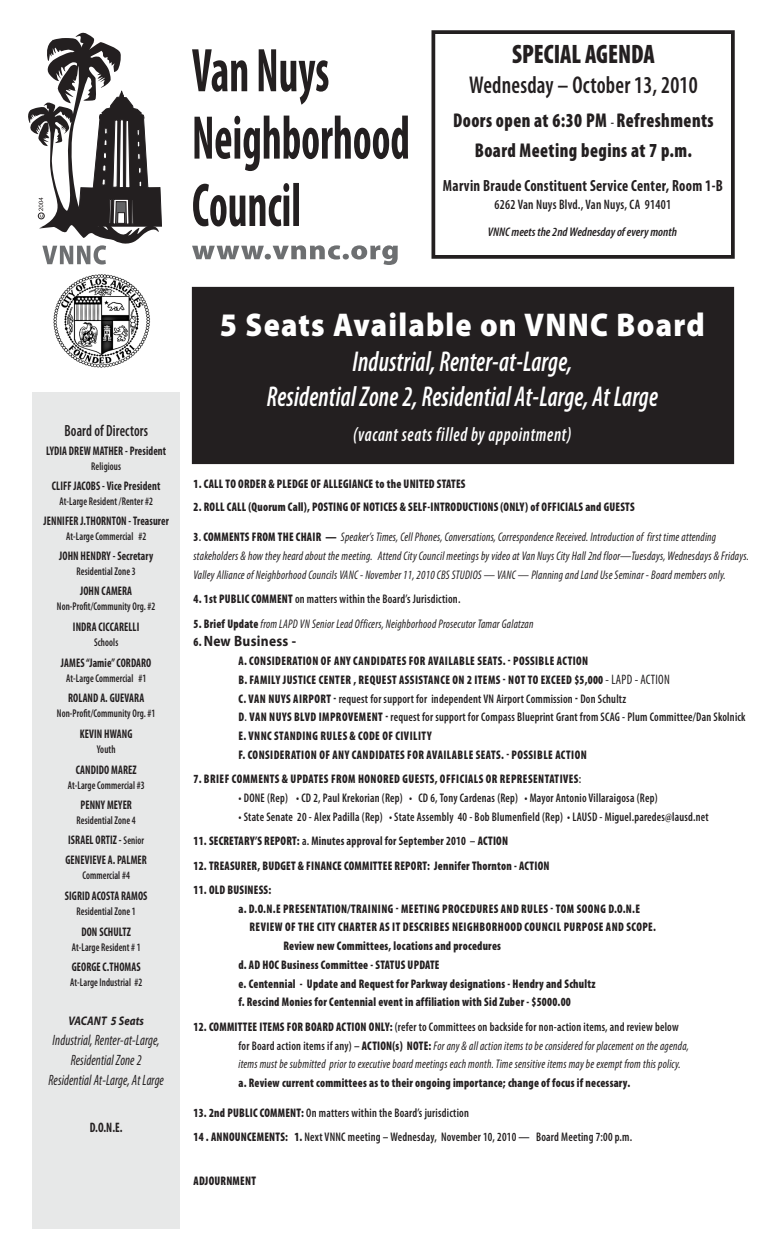
<style>
.page{position:relative;width:765px;height:1260px;background:#fff}
.page>*{position:absolute;margin:0;border:0;box-sizing:border-box;transform-origin:0 0}
.t1{font:900 33px "Myriad Pro";letter-spacing:.04em;color:#fff;scale:.91 1}
.t2{font:italic 600 condensed 28.75px/35px "Myriad Pro";letter-spacing:.01em;color:#fff;text-align:center;scale:.85 1}
.t3{font:900 condensed 26.75px "Myriad Pro";color:#231f20;scale:.91 1}
.t4{font:600 condensed 24.38px "Myriad Pro";letter-spacing:.01em;color:#231f20;scale:.9 1}
.t5{font:900 condensed 20px/30px "Myriad Pro";letter-spacing:.025em;color:#231f20;text-align:center;scale:.9 1}
.t6{font:italic 600 condensed 20px "Myriad Pro";letter-spacing:.04em;color:#fff;scale:.85 1}
.t7{font:700 condensed 16.25px "Myriad Pro";letter-spacing:.02em;color:#231f20;scale:.9 1}
.t8{font:600 condensed 16.25px "Myriad Pro";letter-spacing:.01em;color:#231f20;scale:.85 1}
.t9{font:italic condensed 15px/20px "Myriad Pro";letter-spacing:.01em;color:#231f20;text-align:center;scale:.85 1}
.t10{font:700 15px "Myriad Pro";letter-spacing:.02em;color:#231f20;scale:.9 1}
.t11{font:600 condensed 13.75px "Myriad Pro";letter-spacing:.02em;color:#231f20;scale:.9 1}
.t12{font:700 condensed 13.75px "Myriad Pro";color:#231f20;scale:.85 1}
.t13{font:italic condensed 12.5px/18.8px "Myriad Pro";letter-spacing:.02em;color:#231f20;scale:.9 1}
.t14{font:900 condensed 12.5px/18.8px "Myriad Pro";letter-spacing:.04em;color:#231f20;scale:.9 1}
.t15{font:900 condensed 12.5px/18.8px "Myriad Pro";letter-spacing:.02em;color:#231f20;scale:.9 1}
.t16{font:600 condensed 12.5px "Myriad Pro";letter-spacing:.02em;color:#231f20;scale:.9 1}
.t17{font:700 condensed 12.5px "Myriad Pro";letter-spacing:.01em;color:#231f20;scale:.85 1}
.t18{font:700 condensed 12.5px "Myriad Pro";letter-spacing:.01em;color:#231f20;scale:.9 1}
.t19{font:italic 600 condensed 12.5px "Myriad Pro";color:#231f20}
.t20{font:italic 700 12.5px "Myriad Pro";letter-spacing:.01em;color:#231f20;scale:.85 1}
.t21{font:600 condensed 11.25px "Myriad Pro";letter-spacing:.01em;color:#231f20;scale:.85 1}
.s1{font-weight:600;font-size:13.75px}
.s2{font-weight:600;font-size:11.25px}
.s3{font-weight:900;font-style:normal}
.s4{font-weight:600;font-style:normal}
.s5{font-weight:900}
.s6{font-weight:900;font-stretch:condensed;font-size:12.5px}
.s7{font-weight:400;font-size:13.75px}
.s8{font-weight:600}
</style>
<div class="page">
<div style="left:32px;top:392px;width:148px;height:836px;background:#e7e8e8"></div>
<div style="left:432px;top:30px;width:303px;height:229px;border:4px solid #231f20"></div>
<img style="left:53px;top:274px;width:97px;height:94px">
<svg style="left:192px;top:49px;width:136px;height:56px"></svg>
<svg style="left:194px;top:116px;width:214px;height:55px"></svg>
<svg style="left:193px;top:183px;width:106px;height:43px"></svg>
<svg style="left:192px;top:245px;width:206px;height:20px"></svg>
<div style="left:192px;top:288px;width:541px;height:175px;background:#231f20"></div>
<div style="left:192px;top:287px;width:542px;height:177px;border:1px solid #231f20"></div>
<svg style="left:28px;top:32px;width:134px;height:233px"></svg>
<div style="left:38px;top:213px;width:7px;height:6px;border:1px solid #231f20;border-radius:50%"></div>
<p class="t3" style="left:512px;top:39px;width:158px">SPECIAL AGENDA</p>
<p class="t4" style="left:469px;top:71px;width:255px">Wednesday – October 13, 2010</p>
<p class="t5" style="left:453px;top:105px;width:291px">Doors open at 6:30 PM <span class="s1">-</span> Refreshments<br>Board Meeting begins at 7 p.m.</p>
<p class="t7" style="left:443px;top:176px;width:313px">Marvin Braude Constituent Service Center, Room 1-B</p>
<p class="t11" style="left:495px;top:197px;width:198px">6262 Van Nuys Blvd., Van Nuys, CA 91401</p>
<p class="t19" style="left:488px;top:225px;width:191px">VNNC meets the 2nd Wednesday of every month</p>
<p class="t8" style="left:64px;top:421px;width:100px">Board of Directors</p>
<p class="t17" style="left:46px;top:443px;width:143px">LYDIA DREW MATHER - President</p>
<p class="t21" style="left:91px;top:460px;width:36px">Religious</p>
<p class="t17" style="left:52px;top:478px;width:129px">CLIFF JACOBS - Vice President</p>
<p class="t21" style="left:59px;top:495px;width:111px">At-Large Resident /Renter #2</p>
<p class="t17" style="left:44px;top:513px;width:149px">JENNIFER J.THORNTON - Treasurer</p>
<p class="t21" style="left:66px;top:530px;width:96px">At-Large Commercial #2</p>
<p class="t17" style="left:59px;top:548px;width:112px">JOHN HENDRY - Secretary</p>
<p class="t21" style="left:77px;top:565px;width:71px">Residential Zone 3</p>
<p class="t17" style="left:80px;top:583px;width:63px">JOHN CAMERA</p>
<p class="t21" style="left:57px;top:601px;width:117px">Non-Profit/Community Org. #2</p>
<p class="t17" style="left:73px;top:619px;width:80px">INDRA CICCARELLI</p>
<p class="t21" style="left:94px;top:636px;width:30px">Schools</p>
<p class="t17" style="left:61px;top:655px;width:108px">JAMES “Jamie” CORDARO</p>
<p class="t21" style="left:66px;top:672px;width:96px">At-Large Commercial #1</p>
<p class="t17" style="left:68px;top:690px;width:91px">ROLAND A. GUEVARA</p>
<p class="t21" style="left:57px;top:707px;width:117px">Non-Profit/Community Org. #1</p>
<p class="t17" style="left:80px;top:726px;width:63px">KEVIN HWANG</p>
<p class="t21" style="left:97px;top:743px;width:23px">Youth</p>
<p class="t17" style="left:76px;top:762px;width:73px">CANDIDO MAREZ</p>
<p class="t21" style="left:68px;top:779px;width:92px">At-Large Commercial #3</p>
<p class="t17" style="left:80px;top:797px;width:62px">PENNY MEYER</p>
<p class="t21" style="left:77px;top:814px;width:71px">Residential Zone 4</p>
<p class="t17" style="left:68px;top:832px;width:91px">ISRAEL ORTIZ - <span class="s2">Senior</span></p>
<p class="t17" style="left:65px;top:852px;width:97px">GENEVIEVE A. PALMER</p>
<p class="t21" style="left:82px;top:869px;width:57px">Commercial #4</p>
<p class="t17" style="left:65px;top:888px;width:99px">SIGRID ACOSTA RAMOS</p>
<p class="t21" style="left:77px;top:905px;width:71px">Residential Zone 1</p>
<p class="t17" style="left:81px;top:924px;width:60px">DON SCHULTZ</p>
<p class="t21" style="left:72px;top:941px;width:83px">At-Large Resident # 1</p>
<p class="t17" style="left:72px;top:959px;width:83px">GEORGE C.THOMAS</p>
<p class="t21" style="left:70px;top:976px;width:86px">At-Large Industrial #2</p>
<p class="t20" style="left:68px;top:1013px;width:91px">VACANT 5 Seats</p>
<p class="t9" style="left:53px;top:1030px;width:127px">Industrial, Renter-at-Large,<br>Residential Zone 2</p>
<p class="t9" style="left:48px;top:1070px;width:137px">Residential At-Large, At Large</p>
<p class="t12" style="left:90px;top:1119px;width:40px">D.O.N.E.</p>
<p class="t1" style="left:220px;top:306px;width:534px">5 Seats Available on VNNC Board</p>
<p class="t2" style="left:267px;top:345px;width:462px">Industrial, Renter-at-Large,<br>Residential Zone 2, Residential At-Large, At Large</p>
<p class="t6" style="left:353px;top:424px;width:258px">(vacant seats filled by appointment)</p>
<p class="t15" style="left:194px;top:475px;width:304px">1. CALL TO ORDER &amp; PLEDGE OF ALLEGIANCE to the UNITED STATES</p>
<p class="t15" style="left:194px;top:498px;width:492px">2. ROLL CALL (Quorum Call), POSTING OF NOTICES &amp; SELF-INTRODUCTIONS (ONLY) of OFFICIALS and GUESTS</p>
<p class="t13" style="left:194px;top:528px;width:619px"><span class="s3">3</span><span class="s4">.</span> <span class="s3">COMMENTS FROM THE CHAIR —</span> Speaker’s Times, Cell Phones, Conversations, Correspondence Received. Introduction of first time attending stakeholders &amp; how they heard about the meeting. Attend City Council meetings by video at Van Nuys City Hall 2nd floor—Tuesdays, Wednesdays &amp; Fridays.<br>Valley Alliance of Neighborhood Councils VANC - November 11, 2010 CBS STUDIOS — VANC — Planning and Land Use Seminar - Board members only.</p>
<p class="t16" style="left:194px;top:592px;width:298px"><span class="s5">4. 1st PUBLIC COMMENT</span> on matters within the Board’s Jurisdiction.</p>
<p class="t13" style="left:194px;top:614px;width:379px"><span class="s3">5. Brief Update</span> from LAPD VN Senior Lead Officers, Neighborhood Prosecutor Tamar Galatzan</p>
<p class="t10" style="left:194px;top:632px;width:115px"><span class="s6">6.</span> New Business -</p>
<p class="t14" style="left:239px;top:652px;width:565px">A. CONSIDERATION OF ANY CANDIDATES FOR AVAILABLE SEATS. - POSSIBLE ACTION<br>B. FAMILY JUSTICE CENTER , REQUEST ASSISTANCE ON 2 ITEMS - NOT TO EXCEED $5,000 <span class="s7">- LAPD - ACTION<br></span>C. VAN NUYS AIRPORT - <span class="s8">request for support for independent VN Airport Commission</span> - <span class="s8">Don Schultz<br></span>D<span class="s8">.</span> VAN NUYS BLVD IMPROVEMENT - <span class="s8">request for support for Compass Blueprint Grant from SCAG - Plum Committee/Dan Skolnick </span>E. VNNC STANDING RULES &amp; CODE OF CIVILITY</p>
<p class="t14" style="left:239px;top:746px;width:389px">F. CONSIDERATION OF ANY CANDIDATES FOR AVAILABLE SEATS. - POSSIBLE ACTION</p>
<p class="t14" style="left:194px;top:770px;width:432px">7. BRIEF COMMENTS &amp; UPDATES FROM HONORED GUESTS, OFFICIALS OR REPRESENTATIVES<span class="s8">:</span></p>
<p class="t16" style="left:239px;top:791px;width:467px">• DONE (Rep) • CD 2, Paul Krekorian (Rep) • CD 6, Tony Cardenas (Rep) • Mayor Antonio Villaraigosa (Rep)</p>
<p class="t16" style="left:239px;top:810px;width:524px">• State Senate 20 - Alex Padilla (Rep) • State Assembly 40 - Bob Blumenfield (Rep) • LAUSD - Miguel.paredes@lausd.net</p>
<p class="t18" style="left:194px;top:833px;width:351px"><span class="s5">11. SECRETARY’S REPORT:</span> <span class="s8">a.</span> Minutes approval for September 2010 <span class="s8">–</span> <span class="s5">ACTION</span></p>
<p class="t15" style="left:194px;top:856px;width:397px">12. TREASURER, BUDGET &amp; FINANCE COMMITTEE REPORT: Jennifer Thornton - ACTION</p>
<p class="t15" style="left:194px;top:881px;width:88px">11. OLD BUSINESS:</p>
<p class="t14" style="left:239px;top:899px;width:448px">a. D.O.N.E PRESENTATION/TRAINING - MEETING PROCEDURES AND RULES - TOM SOONG D.O.N.E</p>
<p class="t14" style="left:284px;top:918px;width:415px;text-indent:-34px">REVIEW OF THE CITY CHARTER AS IT DESCRIBES NEIGHBORHOOD COUNCIL PURPOSE AND SCOPE.<br>Review new Committees, locations and procedures</p>
<p class="t15" style="left:239px;top:956px;width:225px">d. AD HOC Business Committee - STATUS UPDATE</p>
<p class="t15" style="left:239px;top:974px;width:398px">e. Centennial - Update and Request for Parkway designations - Hendry and Schultz f. Rescind Monies for Centennial event in affiliation with Sid Zuber - $5000.00</p>
<p class="t13" style="left:239px;top:1017px;width:502px;text-indent:-45px"><span class="s3">12. COMMITTEE ITEMS FOR BOARD ACTION ONLY:</span> <span class="s4">(refer to Committees on backside for non-action items, and review below for Board action items if any) –</span> <span class="s3">ACTION(s) NOTE:</span> For any &amp; all action items to be considered for placement on the agenda, items must be submitted prior to executive board meetings each month. Time sensitive items may be exempt from this policy. <span class="s3">a. Review current committees as to their ongoing importance; change of focus if necessary.</span></p>
<p class="t16" style="left:194px;top:1106px;width:308px"><span class="s5">13. 2nd PUBLIC COMMENT:</span> On matters within the Board’s jurisdiction</p>
<p class="t16" style="left:194px;top:1130px;width:489px"><span class="s5">14 . ANNOUNCEMENTS: 1.</span> Next VNNC meeting – Wednesday, November 10, 2010 — Board Meeting 7:00 p.m.</p>
<p class="t15" style="left:194px;top:1171px;width:71px">ADJOURNMENT</p>
</div>
